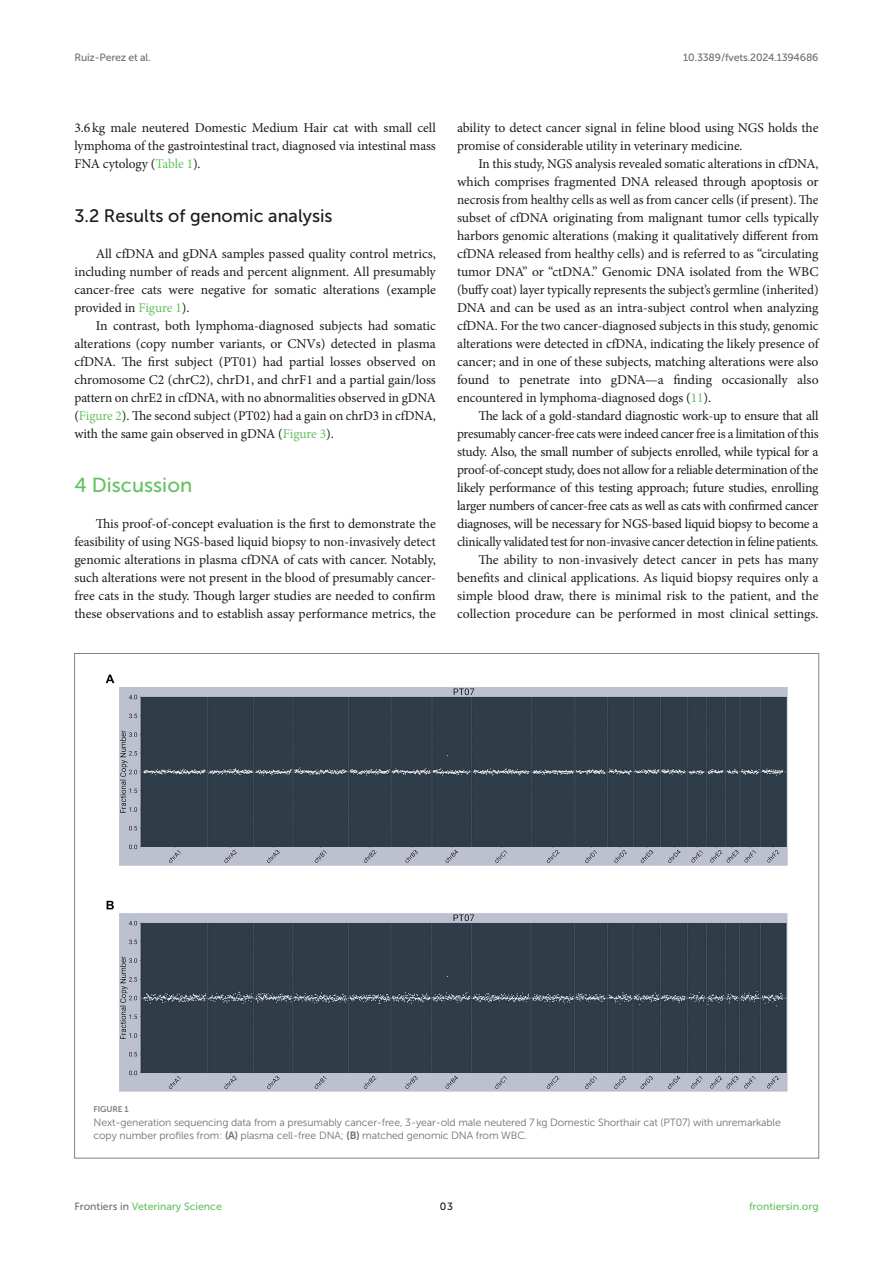
<style>
.page{position:relative;width:893px;height:1263px;background:#fff}
.page>*{position:absolute;margin:0;border:0;box-sizing:border-box;transform-origin:0 0}
.HEAD_1{font:20.25px "Museo Sans 500";color:#65c161}
.HEAD_2{font:18px "Museo Sans 500";color:#1b1c1b}
.TEXT{font:13.5px/18px "Minion Pro";letter-spacing:-.005em;color:#1b1c1b;text-align:justify}
.TEXT_FLUSH{font:13.5px/18px "Minion Pro";letter-spacing:-.005em;color:#1b1c1b;text-align:justify}
.FIG_LEG{font:10.5px/13.5px "Museo Sans 300";letter-spacing:-.01em;color:#706f70}
.t1{font:10.5px "Museo Sans 500";color:#65c161}
.t2{font:10.5px "Museo Sans 500";letter-spacing:-.015em;color:#706f70}
.t3{font:10.5px "Museo Sans 500";color:#1b1c1b}
.FIG_HD{font:8.25px "Museo Sans 700";letter-spacing:-.01em;color:#7e7f7f}
.s1{color:#65c161}
.s2{font-family:"Museo Sans 700"}
.s3{color:#706f70}
</style>
<div class="page">
<img style="left:105px;top:674px;width:683px;height:418px">
<p class="t2" style="left:74px;top:51px;width:78px">Ruiz-Perez et al.</p>
<p class="t2" style="left:683px;top:51px;width:137px">10.3389/fvets.2024.1394686</p>
<p class="TEXT" style="left:74px;top:119px;width:363px">3.6kg male neutered Domestic Medium Hair cat with small cell lymphoma of the gastrointestinal tract, diagnosed via intestinal mass FNA cytology (<span class="s1">Table 1</span>).</p>
<p class="HEAD_2" style="left:74px;top:206px;width:260px">3.2 Results of genomic analysis</p>
<p class="TEXT_FLUSH" style="left:74px;top:245px;width:363px;text-indent:21px">All cfDNA and gDNA samples passed quality control metrics, including number of reads and percent alignment. All presumably cancer-free cats were negative for somatic alterations (example provided in <span class="s1">Figure 1</span>).</p>
<p class="TEXT" style="left:74px;top:317px;width:363px;text-indent:21px">In contrast, both lymphoma-diagnosed subjects had somatic alterations (copy number variants, or CNVs) detected in plasma cfDNA. The first subject (PT01) had partial losses observed on chromosome C2 (chrC2), chrD1, and chrF1 and a partial gain/loss pattern on chrE2 in cfDNA, with no abnormalities observed in gDNA (<span class="s1">Figure 2</span>). The second subject (PT02) had a gain on chrD3 in cfDNA, with the same gain observed in gDNA (<span class="s1">Figure 3</span>).</p>
<p class="HEAD_1" style="left:74px;top:474px;width:119px">4 Discussion</p>
<p class="TEXT_FLUSH" style="left:74px;top:515px;width:363px;text-indent:21px">This proof-of-concept evaluation is the first to demonstrate the feasibility of using NGS-based liquid biopsy to non-invasively detect genomic alterations in plasma cfDNA of cats with cancer. Notably, such alterations were not present in the blood of presumably cancer&shy;free cats in the study. Though larger studies are needed to confirm these observations and to establish assay performance metrics, the</p>
<p class="TEXT_FLUSH" style="left:457px;top:119px;width:363px">ability to detect cancer signal in feline blood using NGS holds the promise of considerable utility in veterinary medicine.</p>
<p class="TEXT" style="left:457px;top:155px;width:363px;text-indent:21px">In this study, NGS analysis revealed somatic alterations in cfDNA, which comprises fragmented DNA released through apoptosis or necrosis from healthy cells as well as from cancer cells (if present). The subset of cfDNA originating from malignant tumor cells typically harbors genomic alterations (making it qualitatively different from cfDNA released from healthy cells) and is referred to as “circulating tumor DNA” or “ctDNA.” Genomic DNA isolated from the WBC (buffy coat) layer typically represents the subject’s germline (inherited)<br>DNA and can be used as an intra-subject control when analyzing cfDNA. For the two cancer-diagnosed subjects in this study, genomic alterations were detected in cfDNA, indicating the likely presence of cancer; and in one of these subjects, matching alterations were also found to penetrate into gDNA—a finding occasionally also encountered in lymphoma-diagnosed dogs (<span class="s1">11</span>).</p>
<p class="TEXT" style="left:457px;top:407px;width:363px;text-indent:21px">The lack of a gold-standard diagnostic work-up to ensure that all presumably cancer-free cats were indeed cancer free is a limitation of this study. Also, the small number of subjects enrolled, while typical for a proof-of-concept study, does not allow for a reliable determination of the likely performance of this testing approach; future studies, enrolling larger numbers of cancer-free cats as well as cats with confirmed cancer diagnoses, will be necessary for NGS-based liquid biopsy to become a clinically validated test for non-invasive cancer detection in feline patients.</p>
<p class="TEXT" style="left:457px;top:551px;width:363px;text-indent:21px">The ability to non-invasively detect cancer in pets has many benefits and clinical applications. As liquid biopsy requires only a simple blood draw, there is minimal risk to the patient, and the collection procedure can be performed in most clinical settings.</p>
<p class="FIG_HD" style="left:94px;top:1105px;width:37px">FIGURE 1</p>
<p class="FIG_LEG" style="left:94px;top:1115px;width:689px">Next-generation sequencing data from a presumably cancer-free, 3-year-old male neutered 7 kg Domestic Shorthair cat (PT07) with unremarkable copy number profiles from: <span class="s2">(A)</span> plasma cell-free DNA; <span class="s2">(B)</span> matched genomic DNA from WBC.</p>
<p class="t1" style="left:74px;top:1200px;width:149px"><span class="s3">Frontiers in</span> Veterinary Science</p>
<p class="t3" style="left:440px;top:1200px;width:15px">03</p>
<p class="t1" style="left:749px;top:1200px;width:71px">frontiersin.org</p>
</div>
